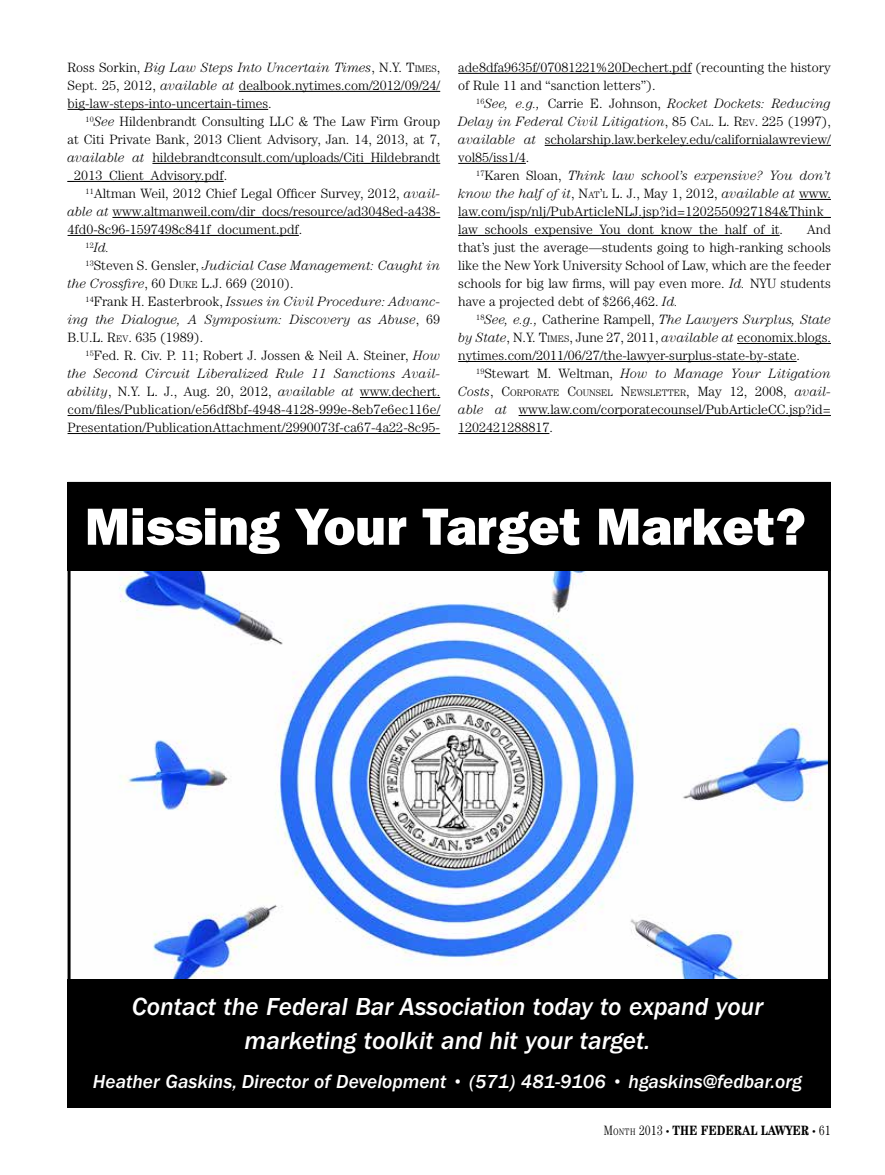
<style>
.page{position:relative;width:885px;height:1175px;background:#fff}
.page>*{position:absolute;margin:0;border:0;box-sizing:border-box;transform-origin:0 0}
.t1{font:800 52.5px "Franklin Gothic";color:#fff}
.t2{font:italic 500 25.5px/34.2px "Franklin Gothic";color:#fff;text-align:center}
.t3{font:italic 500 19.5px "Franklin Gothic";color:#fff}
.t4{font:300 13.5px/18px "Century";color:#000;text-align:justify}
.t5{font:italic 300 13.5px "Century";color:#000}
.t6{font:700 condensed 13.5px "Century";color:#000}
.t7{font:300 9.45px "Century";color:#000}
.s1{font-style:italic}
.s2{font-style:inherit}
.s3{font-size:9.45px}
.s4{font-style:normal}
.s5{font-style:italic;font-size:13.5px}
.s6{font-size:13.5px}
.s7{font-weight:300}
.s8{font-weight:300;font-size:9.45px}
.s9{font-weight:300;font-size:7.5px}
</style>
<div class="page">
<img style="left:72px;top:570px;width:754px;height:409px">
<div style="left:68px;top:482px;width:762px;height:88px;background:#000"></div>
<div style="left:68px;top:979px;width:762px;height:128px;background:#000"></div>
<hr style="left:239px;top:91px;width:201px;height:1px;background:#000">
<hr style="left:68px;top:109px;width:200px;height:1px;background:#000">
<hr style="left:152px;top:163px;width:288px;height:1px;background:#000">
<hr style="left:68px;top:181px;width:156px;height:1px;background:#000">
<hr style="left:112px;top:217px;width:328px;height:1px;background:#000">
<hr style="left:68px;top:235px;width:231px;height:1px;background:#000">
<hr style="left:360px;top:397px;width:80px;height:1px;background:#000">
<hr style="left:68px;top:415px;width:372px;height:1px;background:#000">
<hr style="left:68px;top:433px;width:372px;height:1px;background:#000">
<hr style="left:458px;top:73px;width:233px;height:1px;background:#000">
<hr style="left:544px;top:145px;width:286px;height:1px;background:#000">
<hr style="left:458px;top:163px;width:67px;height:1px;background:#000">
<hr style="left:798px;top:199px;width:32px;height:1px;background:#000">
<hr style="left:458px;top:217px;width:372px;height:1px;background:#000">
<hr style="left:458px;top:235px;width:321px;height:1px;background:#000">
<hr style="left:736px;top:343px;width:94px;height:1px;background:#000">
<hr style="left:458px;top:361px;width:338px;height:1px;background:#000">
<hr style="left:518px;top:415px;width:312px;height:1px;background:#000">
<hr style="left:458px;top:433px;width:91px;height:1px;background:#000">
<p class="t4" style="left:68px;top:58px;width:374px">Ross Sorkin, <span class="s1">Big Law Steps Into Uncertain Times</span>, <span class="s2">N.Y. T</span><span class="s3">IMES</span>, Sept. 25, 2012, <span class="s1">available at</span> dealbook.nytimes.com/2012/09/24/ big-law-steps-into-uncertain-times.</p>
<p class="t4" style="left:67px;top:112px;width:374px;text-indent:18px"><sup>10</sup><span class="s1">See</span> Hildenbrandt Consulting LLC &amp; The Law Firm Group at Citi Private Bank, 2013 Client Advisory, Jan. 14, 2013, at 7, <span class="s1">available at</span> hildebrandtconsult.com/uploads/Citi_Hildebrandt _2013_Client_Advisory.pdf.</p>
<p class="t4" style="left:86px;top:184px;width:356px"><sup>11</sup>Altman Weil, 2012 Chief Legal Officer Survey, 2012, <span class="s1">avail-</span></p>
<p class="t4" style="left:67px;top:202px;width:374px"><span class="s1">able at</span> www.altmanweil.com/dir_docs/resource/ad3048ed-a438-</p>
<p class="t4" style="left:67px;top:220px;width:236px">4fd0-8c96-1597498c841f_document.pdf.</p>
<p class="t5" style="left:86px;top:240px;width:26px"><sup>12</sup>Id.</p>
<p class="t5" style="left:86px;top:258px;width:356px"><sup>13</sup><span class="s4">Steven S. Gensler,</span> Judicial Case Management: Caught in</p>
<p class="t4" style="left:67px;top:274px;width:228px"><span class="s1">the Crossfire</span>, 60 <span class="s2">D</span><span class="s3">UKE</span> <span class="s2">L.J.</span> 669 (2010).</p>
<p class="t5" style="left:86px;top:294px;width:356px"><sup>14</sup><span class="s4">Frank H. Easterbrook,</span> Issues in Civil Procedure: Advanc-</p>
<p class="t5" style="left:67px;top:312px;width:374px">ing the Dialogue, A Symposium: Discovery as Abuse<span class="s4">, 69</span></p>
<p class="t4" style="left:68px;top:328px;width:137px"><span class="s2">B.U.L. R</span><span class="s3">EV</span><span class="s2">.</span> 635 (1989).</p>
<p class="t4" style="left:86px;top:346px;width:356px"><sup>15</sup>Fed. R. Civ. P. 11; Robert J. Jossen &amp; Neil A. Steiner, <span class="s1">How</span></p>
<p class="t5" style="left:67px;top:366px;width:374px">the Second Circuit Liberalized Rule 11 Sanctions Avail-</p>
<p class="t4" style="left:67px;top:382px;width:374px"><span class="s1">ability</span>, N.Y. L. J., Aug. 20, 2012, <span class="s1">available at</span> www.dechert.</p>
<p class="t4" style="left:67px;top:400px;width:374px">com/files/Publication/e56df8bf-4948-4128-999e-8eb7e6ec116e/</p>
<p class="t4" style="left:67px;top:418px;width:374px">Presentation/PublicationAttachment/2990073f-ca67-4a22-8c95-</p>
<p class="t4" style="left:458px;top:58px;width:374px">ade8dfa9635f/07081221%20Dechert.pdf (recounting the history of Rule 11 and “sanction letters”).</p>
<p class="t4" style="left:458px;top:94px;width:374px;text-indent:18px"><sup>16</sup><span class="s1">See, e.g.,</span> Carrie E. Johnson, <span class="s1">Rocket Dockets: Reducing Delay in Federal Civil Litigation</span>, 85 <span class="s2">C</span><span class="s3">AL</span><span class="s2">. L. R</span><span class="s3">EV</span><span class="s2">.</span> 225 (1997), <span class="s1">available at</span> scholarship.law.berkeley.edu/californialawreview/ vol85/iss1/4.</p>
<p class="t4" style="left:458px;top:166px;width:374px;text-indent:18px"><sup>17</sup>Karen Sloan, <span class="s1">Think law school’s expensive? You don’t know the half of it</span>, <span class="s2">N</span><span class="s3">AT</span><span class="s2">’</span><span class="s3">L</span> <span class="s2">L. J.</span>, May 1, 2012, <span class="s1">available at</span> www. law.com/jsp/nlj/PubArticleNLJ.jsp?id=1202550927184&amp;Think_ law_schools_expensive_You_dont_know_the_half_of_it.</p>
<p class="t4" style="left:458px;top:220px;width:374px;text-indent:348px">And that’s just the average—students going to high-ranking schools like the New York University School of Law, which are the feeder schools for big law firms, will pay even more. <span class="s1">Id.</span> NYU students have a projected debt of $266,462. <span class="s1">Id.</span></p>
<p class="t4" style="left:458px;top:310px;width:374px;text-indent:18px"><sup>18</sup><span class="s1">See, e.g.,</span> Catherine Rampell, <span class="s1">The Lawyers Surplus, State by State</span>, <span class="s2">N.Y. T</span><span class="s3">IMES</span>, June 27, 2011, <span class="s1">available at</span> economix.blogs. nytimes.com/2011/06/27/the-lawyer-surplus-state-by-state.</p>
<p class="t5" style="left:476px;top:366px;width:356px"><sup>19</sup><span class="s4">Stewart M. Weltman,</span> How to Manage Your Litigation</p>
<p class="t7" style="left:458px;top:387px;width:374px"><span class="s5">Costs</span><span class="s6">,</span> <span class="s6">C</span>ORPORATE <span class="s6">C</span>OUNSEL <span class="s6">N</span>EWSLETTER<span class="s6">, May 12, 2008,</span> <span class="s5">avail-</span></p>
<p class="t4" style="left:458px;top:400px;width:374px"><span class="s1">able at</span> www.law.com/corporatecounsel/PubArticleCC.jsp?id=<br>1202421288817.</p>
<h1 class="t1" style="left:85px;top:496px;width:722px">Missing Your Target Market?</h1>
<h2 class="t2" style="left:132px;top:989px;width:633px">Contact the Federal Bar Association today to expand your marketing toolkit and hit your target.</h2>
<h3 class="t3" style="left:93px;top:1071px;width:710px">Heather Gaskins, Director of Development • (571) 481-9106 • hgaskins@fedbar.org</h3>
<p class="t6" style="left:603px;top:1122px;width:229px"><span class="s7">M</span><span class="s8">onth</span> <span class="s7">2013</span> <span class="s9">•</span> THE FEDERAL LAWYER <span class="s9">•</span> <span class="s7">61</span></p>
</div>
